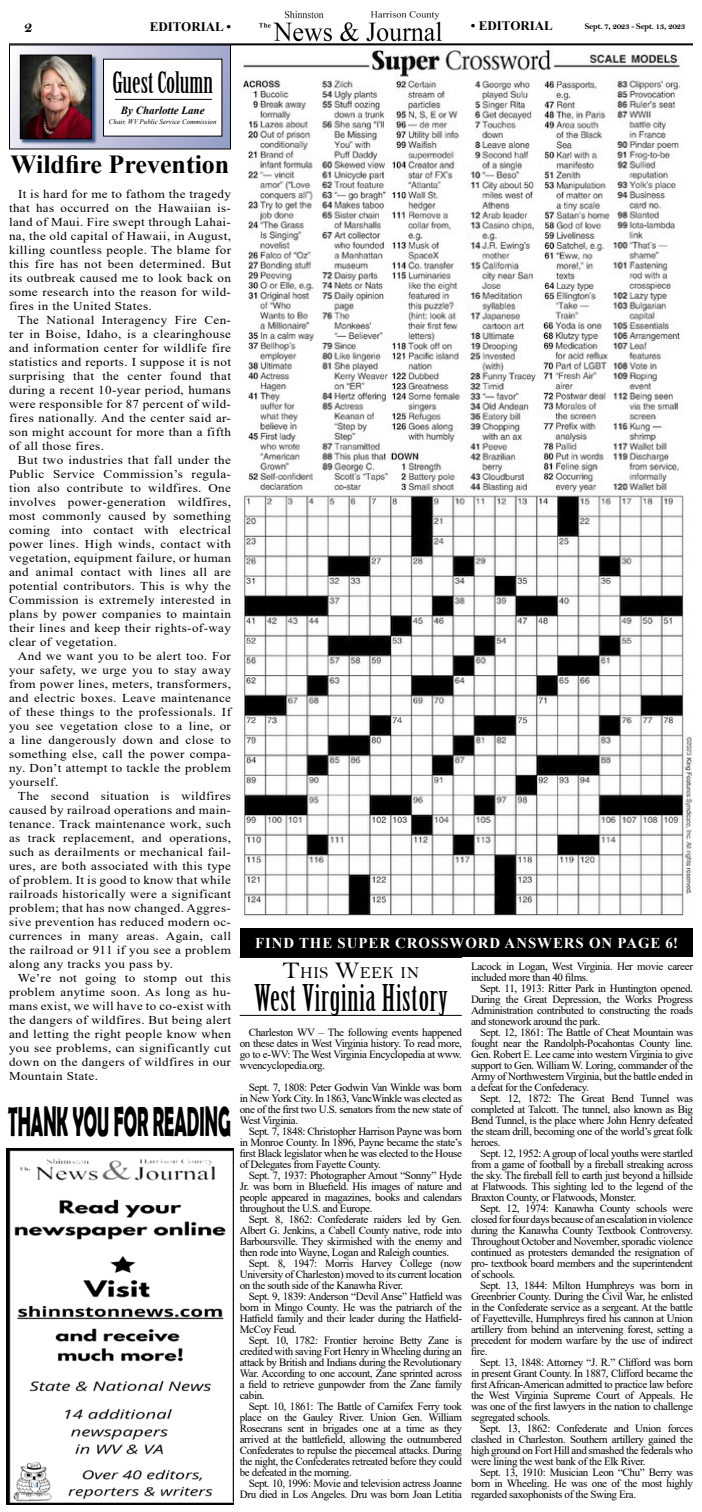
<style>
.page{position:relative;width:702px;height:1512px;background:#fff}
.page>*{position:absolute;margin:0;border:0;box-sizing:border-box;transform-origin:0 0}
.t1{font:700 42.2px "Berlin Sans FB Demi";color:#000;scale:.42 1}
.t2{font:36px "Birch Std";letter-spacing:.02em;color:#000}
.t3{font:29px "Birch Std";color:#000;scale:1.08 1}
.t4{font:700 26px "Times New Roman";color:#000}
.t5{font:16.8px "Bell";letter-spacing:.015em;color:#000}
.t6{font:16px "Bell MT Bold";color:#000}
.t7{font:700 15px "Times New Roman";letter-spacing:.065em;color:#fff}
.t8{font:700 13px "Times New Roman";color:#000}
.t9{font:12px/14px "Times New Roman";letter-spacing:.03em;color:#000;text-align:justify;scale:1.09 1}
.t10{font:11px/11px "Times New Roman";letter-spacing:-.03em;color:#000;text-align:justify}
.t11{font:italic 700 11px "Times New Roman";color:#000}
.t12{font:8.7px "Bell MT Bold";letter-spacing:-.04em;color:#000}
.t13{font:italic 7px "Times New Roman";color:#000}
.s1{font-size:24px}
</style>
<div class="page">
<img style="left:258px;top:10px;width:184px;height:32px">
<hr style="left:9px;top:43px;width:684px;height:2px;background:#000">
<svg style="left:11px;top:46px;width:218px;height:101px;background:#bbbdd3"></svg>
<div style="left:9px;top:44px;width:222px;height:105px;border:1px solid #000"></div>
<div style="left:21px;top:55px;width:76px;height:90px;background:#002856;opacity:.75"></div>
<img style="left:22px;top:57px;width:68px;height:80px">
<div style="left:20px;top:55px;width:72px;height:84px;border:1px solid #000"></div>
<div style="left:104px;top:59px;width:118px;height:77px;background:#fff"></div>
<hr style="left:115px;top:99px;width:97px;height:1px;background:#000">
<div style="left:240px;top:929px;width:453px;height:28px;background:#000"></div>
<hr style="left:240px;top:1015px;width:222px;height:1px;background:#000">
<hr style="left:240px;top:957px;width:222px;height:1px;background:#000">
<img style="left:7px;top:1148px;width:226px;height:356px">
<img style="left:242px;top:49px;width:450px;height:867px">
<h3 class="t6" style="left:24px;top:17px;width:10px">2</h3>
<p class="t8" style="left:150px;top:17px;width:83px">EDITORIAL •</p>
<p class="t8" style="left:471px;top:17px;width:83px">• EDITORIAL</p>
<p class="t12" style="left:585px;top:21px;width:102px">Sept. 7, 2023 - Sept. 13, 2023</p>
<h3 class="t3" style="left:112px;top:66px;width:95px">Guest Column</h3>
<p class="t11" style="left:121px;top:103px;width:85px">By Charlotte Lane</p>
<p class="t13" style="left:109px;top:117px;width:109px">Chair, WV Public Service Commission</p>
<h3 class="t4" style="left:11px;top:146px;width:220px">Wildfire Prevention</h3>
<p class="t9" style="left:9px;top:186px;width:205px;text-indent:9px">It is hard for me to fathom the tragedy that has occurred on the Hawaiian is&shy;land of Maui. Fire swept through Lahai&shy;na, the old capital of Hawaii, in August, killing countless people. The blame for this fire has not been determined. But its outbreak caused me to look back on some research into the reason for wild&shy;fires in the United States.</p>
<p class="t9" style="left:9px;top:312px;width:205px;text-indent:9px">The National Interagency Fire Cen&shy;ter in Boise, Idaho, is a clearinghouse and information center for wildlife fire statistics and reports. I suppose it is not surprising that the center found that during a recent 10-year period, humans were responsible for 87 percent of wild&shy;fires nationally. And the center said ar&shy;son might account for more than a fifth of all those fires.</p>
<p class="t9" style="left:9px;top:452px;width:205px;text-indent:9px">But two industries that fall under the Public Service Commission’s regula&shy;tion also contribute to wildfires. One involves power-generation wildfires, most commonly caused by something coming into contact with electrical power lines. High winds, contact with vegetation, equipment failure, or human and animal contact with lines all are potential contributors. This is why the Commission is extremely interested in plans by power companies to maintain their lines and keep their rights-of-way clear of vegetation.</p>
<p class="t9" style="left:9px;top:648px;width:205px;text-indent:9px">And we want you to be alert too. For your safety, we urge you to stay away from power lines, meters, transformers, and electric boxes. Leave maintenance of these things to the professionals. If you see vegetation close to a line, or a line dangerously down and close to something else, call the power compa&shy;ny. Don’t attempt to tackle the problem yourself.</p>
<p class="t9" style="left:9px;top:788px;width:205px;text-indent:9px">The second situation is wildfires caused by railroad operations and main&shy;tenance. Track maintenance work, such as track replacement, and operations, such as derailments or mechanical fail&shy;ures, are both associated with this type of problem. It is good to know that while railroads historically were a significant problem; that has now changed. Aggres&shy;sive prevention has reduced modern oc&shy;currences in many areas. Again, call the railroad or 911 if you see a problem along any tracks you pass by.</p>
<p class="t9" style="left:9px;top:970px;width:205px;text-indent:9px">We’re not going to stomp out this problem anytime soon. As long as hu&shy;mans exist, we will have to co-exist with the dangers of wildfires. But being alert and letting the right people know when you see problems, can significantly cut down on the dangers of wildfires in our Mountain State.</p>
<h3 class="t7" style="left:255px;top:932px;width:425px">FIND THE SUPER CROSSWORD ANSWERS ON PAGE 6!</h3>
<h3 class="t5" style="left:283px;top:962px;width:138px"><span class="s1">T</span>HIS <span class="s1">W</span>EEK IN</h3>
<h2 class="t2" style="left:254px;top:977px;width:195px">West Virginia History</h2>
<p class="t10" style="left:471px;top:960px;width:224px">Lacock in Logan, West Virginia. Her movie career included more than 40 films.</p>
<p class="t10" style="left:471px;top:982px;width:224px;text-indent:9px">Sept. 11, 1913: Ritter Park in Huntington opened.<br>During the Great Depression, the Works Progress Administration contributed to constructing the roads and stonework around the park.</p>
<p class="t10" style="left:471px;top:1026px;width:224px;text-indent:9px">Sept. 12, 1861: The Battle of Cheat Mountain was fought near the Randolph-Pocahontas County line.<br>Gen. Robert E. Lee came into western Virginia to give support to Gen. William W. Loring, commander of the Army of Northwestern Virginia, but the battle ended in a defeat for the Confederacy.</p>
<p class="t10" style="left:471px;top:1092px;width:224px;text-indent:9px">Sept. 12, 1872: The Great Bend Tunnel was completed at Talcott. The tunnel, also known as Big Bend Tunnel, is the place where John Henry defeated the steam drill, becoming one of the world’s great folk heroes.</p>
<p class="t10" style="left:471px;top:1147px;width:224px;text-indent:9px">Sept. 12, 1952: A group of local youths were startled from a game of football by a fireball streaking across the sky. The fireball fell to earth just beyond a hillside at Flatwoods. This sighting led to the legend of the Braxton County, or Flatwoods, Monster.</p>
<p class="t10" style="left:471px;top:1202px;width:224px;text-indent:9px">Sept. 12, 1974: Kanawha County schools were closed for four days because of an escalation in violence during the Kanawha County Textbook Controversy.<br>Throughout October and November, sporadic violence continued as protesters demanded the resignation of pro- textbook board members and the superintendent of schools.</p>
<p class="t10" style="left:471px;top:1279px;width:224px;text-indent:9px">Sept. 13, 1844: Milton Humphreys was born in Greenbrier County. During the Civil War, he enlisted in the Confederate service as a sergeant. At the battle of Fayetteville, Humphreys fired his cannon at Union artillery from behind an intervening forest, setting a precedent for modern warfare by the use of indirect fire.</p>
<p class="t10" style="left:471px;top:1356px;width:224px;text-indent:9px">Sept. 13, 1848: Attorney “J. R.” Clifford was born in present Grant County. In 1887, Clifford became the first African-American admitted to practice law before the West Virginia Supreme Court of Appeals. He was one of the first lawyers in the nation to challenge segregated schools.</p>
<p class="t10" style="left:471px;top:1422px;width:224px;text-indent:9px">Sept. 13, 1862: Confederate and Union forces clashed in Charleston. Southern artillery gained the high ground on Fort Hill and smashed the federals who were lining the west bank of the Elk River.</p>
<p class="t10" style="left:471px;top:1466px;width:224px;text-indent:9px">Sept. 13, 1910: Musician Leon “Chu” Berry was born in Wheeling. He was one of the most highly regarded saxophonists of the Swing Era.</p>
<p class="t10" style="left:240px;top:1027px;width:224px;text-indent:9px">Charleston WV – The following events happened on these dates in West Virginia history. To read more, go to e-WV: The West Virginia Encyclopedia at www. wvencyclopedia.org.</p>
<p class="t10" style="left:240px;top:1082px;width:224px;text-indent:9px">Sept. 7, 1808: Peter Godwin Van Winkle was born in New York City. In 1863, VancWinkle was elected as one of the first two U.S. senators from the new state of West Virginia.</p>
<p class="t10" style="left:240px;top:1126px;width:224px;text-indent:9px">Sept. 7, 1848: Christopher Harrison Payne was born in Monroe County. In 1896, Payne became the state’s first Black legislator when he was elected to the House of Delegates from Fayette County.</p>
<p class="t10" style="left:240px;top:1170px;width:224px;text-indent:9px">Sept. 7, 1937: Photographer Arnout “Sonny” Hyde Jr. was born in Bluefield. His images of nature and people appeared in magazines, books and calendars throughout the U.S. and Europe.</p>
<p class="t10" style="left:240px;top:1214px;width:224px;text-indent:9px">Sept. 8, 1862: Confederate raiders led by Gen.<br>Albert G. Jenkins, a Cabell County native, rode into Barboursville. They skirmished with the enemy and then rode into Wayne, Logan and Raleigh counties.</p>
<p class="t10" style="left:240px;top:1258px;width:224px;text-indent:9px">Sept. 8, 1947: Morris Harvey College (now University of Charleston) moved to its current location on the south side of the Kanawha River.</p>
<p class="t10" style="left:240px;top:1291px;width:224px;text-indent:9px">Sept. 9, 1839: Anderson “Devil Anse” Hatfield was born in Mingo County. He was the patriarch of the Hatfield family and their leader during the Hatfield-McCoy Feud.</p>
<p class="t10" style="left:240px;top:1335px;width:224px;text-indent:9px">Sept. 10, 1782: Frontier heroine Betty Zane is credited with saving Fort Henry in Wheeling during an attack by British and Indians during the Revolutionary War. According to one account, Zane sprinted across a field to retrieve gunpowder from the Zane family cabin.</p>
<p class="t10" style="left:240px;top:1401px;width:224px;text-indent:9px">Sept. 10, 1861: The Battle of Carnifex Ferry took place on the Gauley River. Union Gen. William Rosecrans sent in brigades one at a time as they arrived at the battlefield, allowing the outnumbered Confederates to repulse the piecemeal attacks. During the night, the Confederates retreated before they could be defeated in the morning.</p>
<p class="t10" style="left:240px;top:1478px;width:224px;text-align:right">Sept. 10, 1996: Movie and television actress Joanne<br>Dru died in Los Angeles. Dru was born Joan Letitia</p>
<h1 class="t1" style="left:8px;top:1097px;width:531px">THANK YOU FOR READING</h1>
</div>
